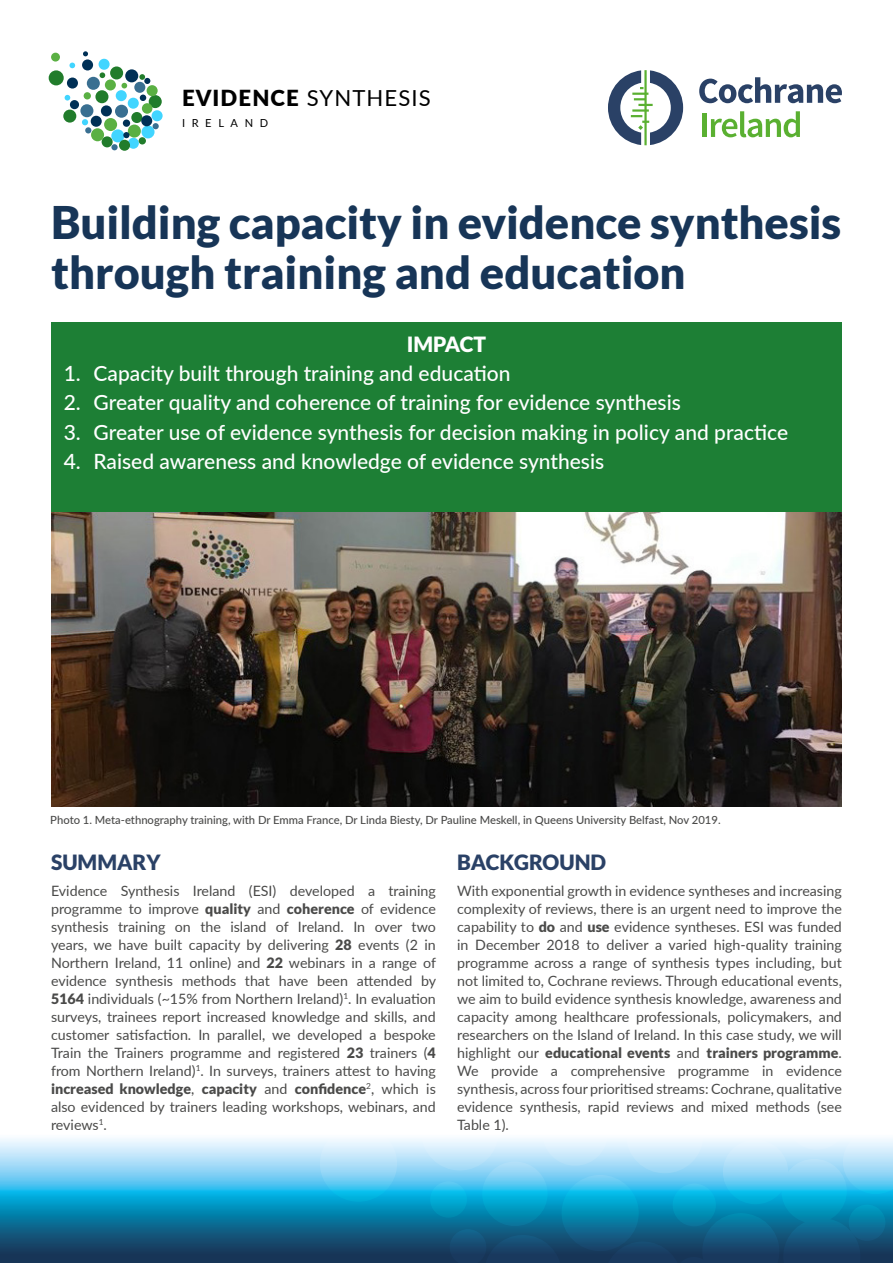
<style>
.page{position:relative;width:893px;height:1263px;background:#fff}
.page>*{position:absolute;margin:0;border:0;box-sizing:border-box;transform-origin:0 0}
.t1{font:900 45px/49.5px "Lato";color:#173557}
.t2{font:22.05px "Lato";letter-spacing:.05em;color:#000}
.t3{font:500 21px "Lato";color:#fff}
.t4{font:900 21px "Lato";color:#2a4166}
.t5{font:900 21px "Lato";color:#fff}
.t6{font:14.25px/18px "Lato";color:#4a4a49;text-align:justify}
.t7{font:500 11.25px "Lato";color:#4a4a49}
.t8{font:11.1px "Lato";letter-spacing:.6em;color:#000}
.s1{font-weight:900}
</style>
<div class="page">
<svg style="left:0;top:1138px;width:893px;height:125px;background:#4497bb"></svg>
<svg style="left:320px;top:1138px;width:77px;height:64px;background:#88d6f3"></svg>
<svg style="left:723px;top:1140px;width:65px;height:64px;background:#84d5f4"></svg>
<svg style="left:785px;top:1138px;width:108px;height:56px;background:#aee1f8"></svg>
<svg style="left:562px;top:1175px;width:77px;height:76px;background:#1598c1"></svg>
<svg style="left:673px;top:1183px;width:43px;height:43px"></svg>
<svg style="left:781px;top:1159px;width:66px;height:64px;background:#41bfe5"></svg>
<svg style="left:604px;top:1213px;width:256px;height:50px;background:#11577e"></svg>
<svg style="left:430px;top:1181px;width:37px;height:37px"></svg>
<svg style="left:542px;top:1138px;width:66px;height:28px;background:#cfebfb"></svg>
<svg style="left:482px;top:1161px;width:66px;height:65px;background:#33b4dc"></svg>
<svg style="left:849px;top:1204px;width:36px;height:37px"></svg>
<svg style="left:626px;top:1138px;width:77px;height:35px;background:#c5e7fa"></svg>
<svg style="left:450px;top:1229px;width:111px;height:34px;background:#16486d"></svg>
<svg style="left:421px;top:1138px;width:77px;height:32px;background:#c9e9fb"></svg>
<div style="left:99px;top:59px;width:11px;height:11px;background:#41d5ff;border-radius:50%"></div>
<svg style="left:69px;top:63px;width:6px;height:5px"></svg>
<div style="left:142px;top:125px;width:13px;height:13px;background:#41d5ff;border-radius:50%"></div>
<div style="left:111px;top:129px;width:13px;height:13px;background:#41d5ff;border-radius:50%"></div>
<svg style="left:65px;top:95px;width:5px;height:6px"></svg>
<div style="left:128px;top:98px;width:11px;height:11px;background:#41d5ff;border-radius:50%"></div>
<div style="left:128px;top:138px;width:11px;height:11px;background:#41d5ff;border-radius:50%"></div>
<div style="left:152px;top:110px;width:11px;height:11px;background:#41d5ff;border-radius:50%"></div>
<div style="left:116px;top:90px;width:11px;height:11px;background:#41d5ff;border-radius:50%"></div>
<div style="left:95px;top:90px;width:13px;height:13px;background:#217c2b;border-radius:50%"></div>
<div style="left:63px;top:110px;width:13px;height:13px;background:#217c2b;border-radius:50%"></div>
<div style="left:102px;top:136px;width:11px;height:11px;background:#217c2b;border-radius:50%"></div>
<div style="left:139px;top:137px;width:7px;height:7px;background:#217c2b;border-radius:50%"></div>
<div style="left:131px;top:112px;width:11px;height:11px;background:#217c2b;border-radius:50%"></div>
<div style="left:110px;top:66px;width:13px;height:13px;background:#217c2b;border-radius:50%"></div>
<svg style="left:100px;top:72px;width:5px;height:6px"></svg>
<div style="left:119px;top:140px;width:11px;height:11px;background:#217c2b;border-radius:50%"></div>
<div style="left:149px;top:95px;width:13px;height:13px;background:#217c2b;border-radius:50%"></div>
<div style="left:49px;top:70px;width:15px;height:15px;background:#217c2b;border-radius:50%"></div>
<div style="left:142px;top:103px;width:10px;height:11px;background:#5ab043;border-radius:50%"></div>
<div style="left:128px;top:125px;width:13px;height:13px;background:#5ab043;border-radius:50%"></div>
<div style="left:105px;top:79px;width:11px;height:11px;background:#5ab043;border-radius:50%"></div>
<div style="left:104px;top:118px;width:13px;height:13px;background:#5ab043;border-radius:50%"></div>
<div style="left:84px;top:92px;width:7px;height:7px;background:#5ab043;border-radius:50%"></div>
<div style="left:51px;top:53px;width:9px;height:9px;background:#5ab043;border-radius:50%"></div>
<div style="left:91px;top:128px;width:13px;height:13px;background:#5ab043;border-radius:50%"></div>
<svg style="left:121px;top:83px;width:6px;height:5px"></svg>
<div style="left:147px;top:85px;width:11px;height:11px;background:#5ab043;border-radius:50%"></div>
<div style="left:125px;top:69px;width:13px;height:13px;background:#003056;border-radius:50%"></div>
<svg style="left:139px;top:74px;width:11px;height:10px"></svg>
<div style="left:82px;top:59px;width:11px;height:11px;background:#003056;border-radius:50%"></div>
<div style="left:123px;top:119px;width:7px;height:8px;background:#003056;border-radius:50%"></div>
<div style="left:141px;top:115px;width:11px;height:11px;background:#003056;border-radius:50%"></div>
<div style="left:123px;top:132px;width:7px;height:6px;background:#003056;border-radius:50%"></div>
<div style="left:101px;top:105px;width:11px;height:11px;background:#003056;border-radius:50%"></div>
<div style="left:91px;top:116px;width:11px;height:11px;background:#003056;border-radius:50%"></div>
<svg style="left:140px;top:95px;width:6px;height:6px"></svg>
<div style="left:67px;top:78px;width:11px;height:11px;background:#003056;border-radius:50%"></div>
<div style="left:87px;top:77px;width:13px;height:13px;background:#396f91;border-radius:50%"></div>
<div style="left:134px;top:82px;width:11px;height:11px;background:#396f91;border-radius:50%"></div>
<svg style="left:153px;top:123px;width:6px;height:6px"></svg>
<div style="left:111px;top:144px;width:7px;height:6px;background:#396f91;border-radius:50%"></div>
<div style="left:115px;top:105px;width:13px;height:13px;background:#396f91;border-radius:50%"></div>
<svg style="left:82px;top:119px;width:9px;height:14px"></svg>
<div style="left:80px;top:104px;width:13px;height:13px;background:#396f91;border-radius:50%"></div>
<svg style="left:83px;top:51px;width:5px;height:5px"></svg>
<div style="left:70px;top:100px;width:9px;height:9px;background:#003056;border-radius:50%"></div>
<div style="left:51px;top:322px;width:791px;height:190px;background:#1d7f35"></div>
<svg style="left:608px;top:70px;width:75px;height:75px"></svg>
<svg style="left:699px;top:77px;width:143px;height:26px"></svg>
<hr style="left:703px;top:113px;width:4px;height:24px;background:#5ab031">
<svg style="left:711px;top:111px;width:89px;height:26px"></svg>
<img style="left:51px;top:512px;width:791px;height:295px">
<h2 class="t2" style="left:182px;top:83px;width:250px"><span class="s1">EVIDENCE</span> SYNTHESIS</h2>
<p class="t8" style="left:182px;top:115px;width:88px">IRELAND</p>
<h1 class="t1" style="left:51px;top:197px;width:792px">Building capacity in evidence synthesis through training and education</h1>
<h3 class="t5" style="left:407px;top:332px;width:81px">IMPACT</h3>
<h3 class="t3" style="left:64px;top:358px;width:448px">1. Capacity built through training and education</h3>
<h3 class="t3" style="left:64px;top:388px;width:619px">2. Greater quality and coherence of training for evidence synthesis</h3>
<h3 class="t3" style="left:64px;top:417px;width:726px">3. Greater use of evidence synthesis for decision making in policy and practice</h3>
<h3 class="t3" style="left:64px;top:447px;width:542px">4. Raised awareness and knowledge of evidence synthesis</h3>
<p class="t7" style="left:50px;top:812px;width:672px">Photo 1. Meta-ethnography training, with Dr Emma France, Dr Linda Biesty, Dr Pauline Meskell, in Queens University Belfast, Nov 2019.</p>
<h3 class="t4" style="left:51px;top:849px;width:111px">SUMMARY</h3>
<p class="t6" style="left:51px;top:881px;width:387px">Evidence Synthesis Ireland (ESI) developed a training programme to improve <span class="s1">quality</span> and <span class="s1">coherence</span> of evidence synthesis training on the island of Ireland. In over two years, we have built capacity by delivering <span class="s1">28</span> events (2 in Northern Ireland, 11 online) and <span class="s1">22</span> webinars in a range of evidence synthesis methods that have been attended by <span class="s1">5164</span> individuals (~15% from Northern Ireland)<sup>1</sup>. In evaluation surveys, trainees report increased knowledge and skills, and customer satisfaction. In parallel, we developed a bespoke Train the Trainers programme and registered <span class="s1">23</span> trainers (<span class="s1">4 </span>from Northern Ireland)<sup>1</sup>. In surveys, trainers attest to having <span class="s1">increased knowledge</span>, <span class="s1">capacity</span> and <span class="s1">confidence</span><sup>2</sup>, which is also evidenced by trainers leading workshops, webinars, and reviews<sup>1</sup>.</p>
<h3 class="t4" style="left:457px;top:849px;width:150px">BACKGROUND</h3>
<p class="t6" style="left:457px;top:881px;width:386px">With exponential growth in evidence syntheses and increasing complexity of reviews, there is an urgent need to improve the capability to <span class="s1">do</span> and <span class="s1">use</span> evidence syntheses. ESI was funded in December 2018 to deliver a varied high-quality training programme across a range of synthesis types including, but not limited to, Cochrane reviews. Through educational events, we aim to build evidence synthesis knowledge, awareness and capacity among healthcare professionals, policymakers, and researchers on the Island of Ireland. In this case study, we will highlight our <span class="s1">educational events</span> and <span class="s1">trainers programme</span>.<br>We provide a comprehensive programme in evidence synthesis, across four prioritised streams: Cochrane, qualitative evidence synthesis, rapid reviews and mixed methods (see Table 1).</p>
</div>
